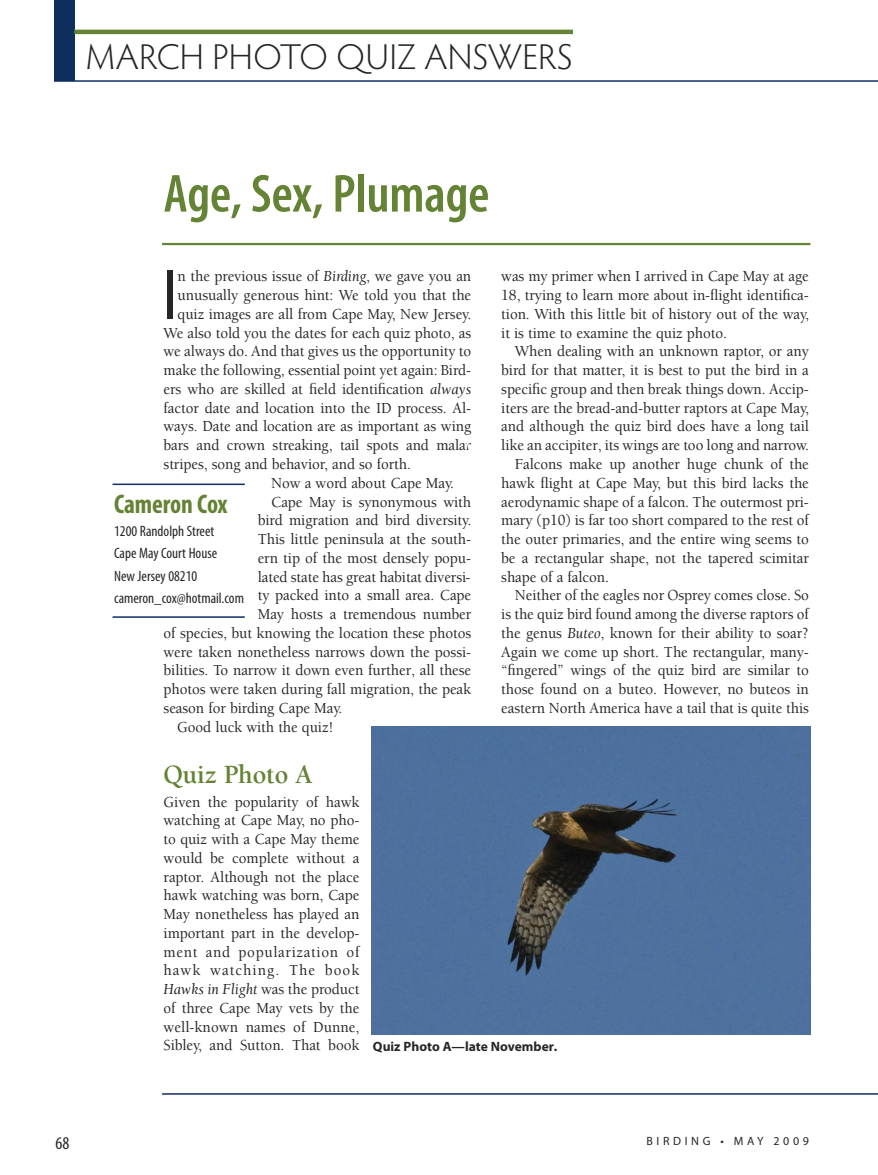
<style>
.page{position:relative;width:878px;height:1175px;background:#fff}
.page>*{position:absolute;margin:0;border:0;box-sizing:border-box;transform-origin:0 0}
.t1{font:condensed 71.25px "Myriad Pro";color:#272627;scale:.95 1}
.t2{font:600 condensed 54px "Myriad Pro";letter-spacing:-.005em;color:#648334}
.t3{font:300 36px "Hypatia Sans Pro";letter-spacing:.005em;color:#272627}
.t4{font:700 27px "Berkeley Std";letter-spacing:-.005em;color:#648334}
.t5{font:700 condensed 27px "Myriad Pro";letter-spacing:-.005em;color:#648334;scale:.95 1}
.t6{font:condensed 18px "Myriad Pro";color:#272627}
.t7{font:500 15.75px/18.8px "Berkeley Std";letter-spacing:-.005em;color:#272627;text-align:justify;scale:.95 1}
.t8{font:condensed 15px/22.5px "Myriad Pro";color:#272627}
.t9{font:700 13.5px "Myriad Pro";color:#272627}
.t10{font:12px "Myriad Pro";letter-spacing:.3em;color:#272627}
.s1{font-weight:400;font-style:italic}
</style>
<div class="page">
<hr style="left:162px;top:1093px;width:716px;height:1px;background:#0e2e5e">
<div style="left:54px;top:0;width:20px;height:81px;background:#0e2e5e"></div>
<hr style="left:54px;top:80px;width:824px;height:2px;background:#0e2e5e">
<hr style="left:74px;top:30px;width:499px;height:4px;background:#648334">
<hr style="left:162px;top:243px;width:648px;height:2px;background:#648334">
<hr style="left:112px;top:483px;width:133px;height:2px;background:#0e2e5e">
<hr style="left:112px;top:616px;width:133px;height:2px;background:#0e2e5e">
<img style="left:371px;top:726px;width:439px;height:308px">
<h3 class="t3" style="left:86px;top:43px;width:488px">MARCH PHOTO QUIZ ANSWERS</h3>
<p class="t6" style="left:56px;top:1137px;width:15px">68</p>
<h2 class="t2" style="left:164px;top:174px;width:327px">Age, Sex, Plumage</h2>
<h1 class="t1" style="left:164px;top:270px;width:16px">I</h1>
<p class="t7" style="left:178px;top:268px;width:310px">n the previous issue of <span class="s1">Birding</span>, we gave you an</p>
<p class="t7" style="left:501px;top:268px;width:325px">was my primer when I arrived in Cape May at age 18, trying to learn more about in-flight identifica&shy;tion. With this little bit of history out of the way, it is time to examine the quiz photo.</p>
<p class="t7" style="left:514px;top:343px;width:311px">When dealing with an unknown raptor, or any</p>
<p class="t7" style="left:501px;top:362px;width:325px">bird for that matter, it is best to put the bird in a</p>
<p class="t7" style="left:501px;top:381px;width:325px">specific group and then break things down. Accip-</p>
<p class="t7" style="left:501px;top:400px;width:325px">iters are the bread-and-butter raptors at Cape May,</p>
<p class="t7" style="left:501px;top:418px;width:325px">and although the quiz bird does have a long tail</p>
<p class="t7" style="left:501px;top:437px;width:325px">like an accipiter, its wings are too long and narrow.</p>
<p class="t7" style="left:514px;top:456px;width:311px">Falcons make up another huge chunk of the</p>
<p class="t7" style="left:501px;top:475px;width:325px">hawk flight at Cape May, but this bird lacks the</p>
<p class="t7" style="left:501px;top:493px;width:325px">aerodynamic shape of a falcon. The outermost pri-</p>
<p class="t7" style="left:501px;top:512px;width:325px">mary (p10) is far too short compared to the rest of</p>
<p class="t7" style="left:501px;top:531px;width:325px">the outer primaries, and the entire wing seems to</p>
<p class="t7" style="left:501px;top:550px;width:325px">be a rectangular shape, not the tapered scimitar</p>
<p class="t7" style="left:501px;top:568px;width:115px">shape of a falcon.</p>
<p class="t7" style="left:514px;top:587px;width:311px">Neither of the eagles nor Osprey comes close. So</p>
<p class="t7" style="left:501px;top:606px;width:325px">is the quiz bird found among the diverse raptors of</p>
<p class="t7" style="left:501px;top:625px;width:325px">the genus <span class="s1">Buteo</span>, known for their ability to soar?</p>
<p class="t7" style="left:501px;top:643px;width:325px">Again we come up short. The rectangular, many-</p>
<p class="t7" style="left:501px;top:662px;width:325px">“fingered” wings of the quiz bird are similar to</p>
<p class="t7" style="left:501px;top:681px;width:325px">those found on a buteo. However, no buteos in</p>
<p class="t7" style="left:501px;top:700px;width:325px">eastern North America have a tail that is quite this</p>
<p class="t7" style="left:178px;top:287px;width:310px">unusually generous hint: We told you that the</p>
<p class="t7" style="left:178px;top:306px;width:310px">quiz images are all from Cape May, New Jersey.</p>
<p class="t7" style="left:163px;top:325px;width:325px">We also told you the dates for each quiz photo, as</p>
<p class="t7" style="left:163px;top:343px;width:325px">we always do. And that gives us the opportunity to</p>
<p class="t7" style="left:163px;top:362px;width:325px">make the following, essential point yet again: Bird-</p>
<p class="t7" style="left:164px;top:381px;width:325px">ers who are skilled at field identification <span class="s1">always</span></p>
<p class="t7" style="left:164px;top:400px;width:325px">factor date and location into the ID process. Al-</p>
<p class="t7" style="left:164px;top:418px;width:325px">ways. Date and location are as important as wing</p>
<p class="t7" style="left:163px;top:437px;width:325px">bars and crown streaking, tail spots and malar</p>
<p class="t7" style="left:163px;top:456px;width:262px">stripes, song and behavior, and so forth.</p>
<p class="t7" style="left:271px;top:475px;width:194px">Now a word about Cape May.</p>
<p class="t7" style="left:271px;top:493px;width:212px">Cape May is synonymous with</p>
<p class="t7" style="left:258px;top:512px;width:226px">bird migration and bird diversity.</p>
<p class="t7" style="left:258px;top:531px;width:226px">This little peninsula at the south-</p>
<p class="t7" style="left:258px;top:550px;width:226px">ern tip of the most densely popu-</p>
<p class="t7" style="left:258px;top:568px;width:225px">lated state has great habitat diversi-</p>
<p class="t7" style="left:258px;top:587px;width:226px">ty packed into a small area. Cape</p>
<p class="t7" style="left:258px;top:606px;width:226px">May hosts a tremendous number</p>
<p class="t7" style="left:164px;top:625px;width:325px">of species, but knowing the location these photos</p>
<p class="t7" style="left:164px;top:643px;width:325px">were taken nonetheless narrows down the possi-</p>
<p class="t7" style="left:164px;top:662px;width:325px">bilities. To narrow it down even further, all these</p>
<p class="t7" style="left:164px;top:681px;width:325px">photos were taken during fall migration, the peak</p>
<p class="t7" style="left:164px;top:700px;width:190px">season for birding Cape May.</p>
<p class="t7" style="left:177px;top:718px;width:166px">Good luck with the quiz!</p>
<h3 class="t4" style="left:164px;top:764px;width:150px">Quiz Photo A</h3>
<p class="t7" style="left:163px;top:793px;width:208px">Given the popularity of hawk watching at Cape May, no pho&shy;to quiz with a Cape May theme would be complete without a raptor. Although not the place hawk watching was born, Cape May nonetheless has played an important part in the develop&shy;ment and popularization of hawk watching. The book <span class="s1">Hawks in Flight</span> was the product of three Cape May vets by the well-known names of Dunne, Sibley, and Sutton. That book</p>
<h3 class="t5" style="left:114px;top:495px;width:121px">Cameron Cox</h3>
<p class="t8" style="left:114px;top:521px;width:131px">1200 Randolph Street<br>Cape May Court House<br>New Jersey 08210 cameron_cox@hotmail.com</p>
<p class="t9" style="left:373px;top:1041px;width:186px">Quiz Photo A—late November.</p>
<p class="t10" style="left:646px;top:1136px;width:164px">BIRDING • MAY 2009</p>
</div>
